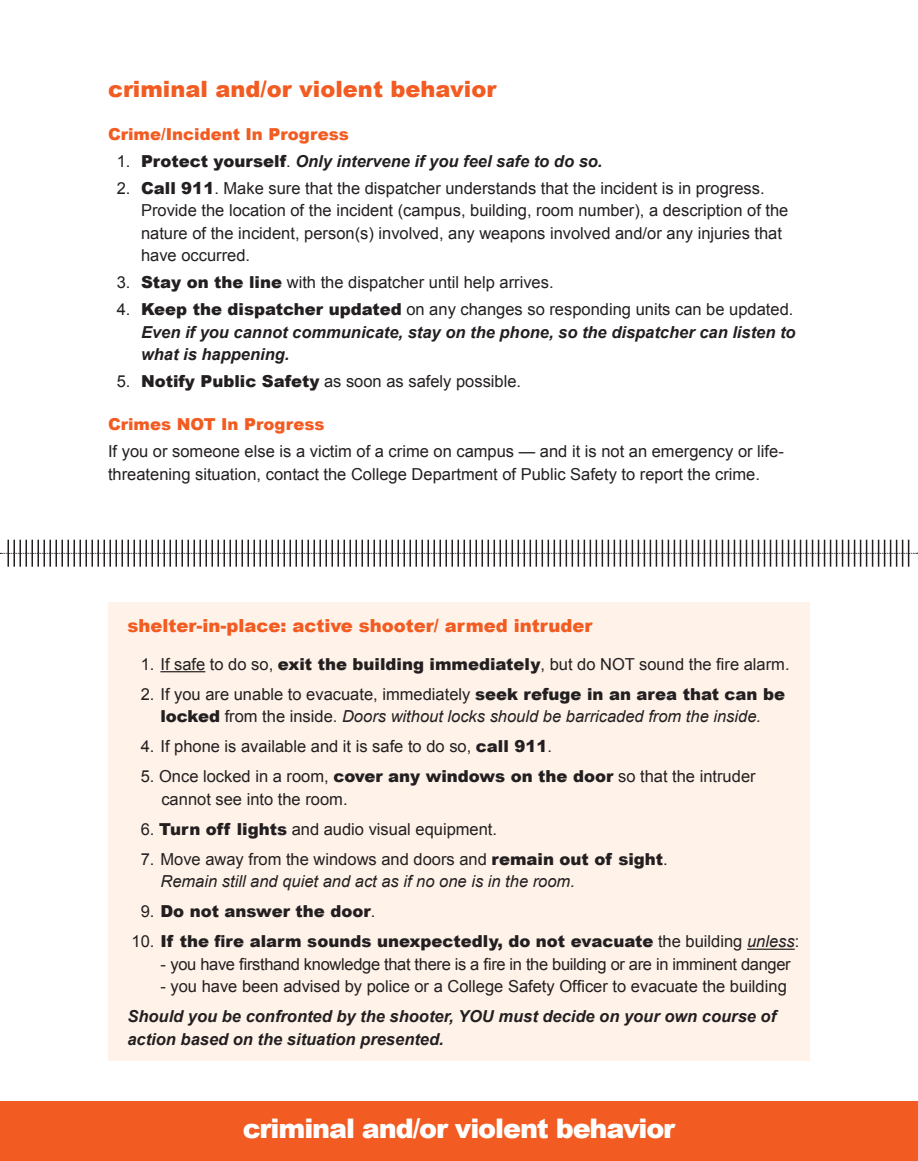
<style>
.page{position:relative;width:918px;height:1161px;background:#fff}
.page>*{position:absolute;margin:0;border:0;box-sizing:border-box;transform-origin:0 0}
.t1{font:900 27px "Arial";letter-spacing:-.04em;color:#fff}
.t2{font:900 22.5px "Arial";color:#f25b21}
.t3{font:900 18px "Arial";color:#f25b21}
.t4{font:16.5px/22.5px "Arial";color:#231f20}
.t5{font:italic 700 16.5px/22.5px "Arial";color:#231f20}
.t6{font:italic 16.5px/22.5px "Arial";color:#231f20}
.t7{font:900 16.5px "Arial";color:#231f20}
.t8{font:16.5px "Arial";letter-spacing:-.02em;color:#231f20}
.t9{font:900 16.5px "Arial";color:#f25b21}
.s1{font-weight:400;font-style:normal}
.s2{font-weight:900;font-style:normal}
.s3{font-weight:900}
.s4{font-style:italic}
.s5{font-style:normal}
.s6{font-weight:400}
.s7{font-weight:400;font-style:italic}
</style>
<div class="page">
<div style="left:0;top:1101px;width:918px;height:60px;background:#f25b21"></div>
<div style="left:108px;top:602px;width:702px;height:459px;background:#fef2e9"></div>
<hr style="left:160px;top:671px;width:45px;height:1px;background:#231f20">
<hr style="left:747px;top:949px;width:48px;height:1px;background:#231f20">
<svg style="left:0;top:540px;width:918px;height:27px"></svg>
<p class="t2" style="left:108px;top:77px;width:390px">criminal and/or violent behavior</p>
<p class="t9" style="left:108px;top:125px;width:243px">Crime/Incident In Progress</p>
<p class="t5" style="left:117px;top:150px;width:487px"><span class="s1">1.</span> <span class="s2">Protect yourself</span><span class="s1">.</span> Only intervene if you feel safe to do so.</p>
<p class="t4" style="left:141px;top:177px;width:649px;text-indent:-24px">2. <span class="s3">Call 911</span>. Make sure that the dispatcher understands that the incident is in progress.<br>Provide the location of the incident (campus, building, room number), a description of the nature of the incident, person(s) involved, any weapons involved and/or any injuries that have occurred.</p>
<p class="t4" style="left:117px;top:271px;width:438px">3. <span class="s3">Stay on the line</span> with the dispatcher until help arrives.</p>
<p class="t5" style="left:141px;top:299px;width:656px;text-indent:-24px"><span class="s1">4.</span> <span class="s2">Keep the dispatcher updated</span> <span class="s1">on any changes so responding units can be updated.<br></span>Even if you cannot communicate, stay on the phone, so the dispatcher can listen to what is happening.</p>
<p class="t4" style="left:117px;top:370px;width:406px">5. <span class="s3">Notify Public Safety</span> as soon as safely possible.</p>
<p class="t9" style="left:108px;top:415px;width:218px">Crimes NOT In Progress</p>
<p class="t4" style="left:108px;top:440px;width:677px">If you or someone else is a victim of a crime on campus — and it is not an emergency or life&shy;threatening situation, contact the College Department of Public Safety to report the crime.</p>
<p class="t3" style="left:127px;top:616px;width:467px">shelter-in-place: active shooter/ armed intruder</p>
<p class="t4" style="left:141px;top:653px;width:650px">1. If safe to do so, <span class="s3">exit the building immediately</span>, but do NOT sound the fire alarm.</p>
<p class="t4" style="left:141px;top:683px;width:646px;text-align:center">2. If you are unable to evacuate, immediately <span class="s3">seek refuge in an area that can be locked</span> from the inside. <span class="s4">Doors without locks should be barricaded from the inside.</span></p>
<p class="t4" style="left:141px;top:736px;width:413px">4. If phone is available and it is safe to do so, <span class="s3">call 911</span>.</p>
<p class="t4" style="left:161px;top:766px;width:596px;text-indent:-21px">5. Once locked in a room, <span class="s3">cover any windows on the door</span> so that the intruder cannot see into the room.</p>
<p class="t4" style="left:141px;top:818px;width:358px">6. <span class="s3">Turn off lights</span> and audio visual equipment.</p>
<p class="t6" style="left:160px;top:848px;width:509px;text-indent:-20px"><span class="s5">7. Move away from the windows and doors and</span> <span class="s2">remain out of sight</span><span class="s5">.<br></span>Remain still and quiet and act as if no one is in the room.</p>
<p class="t7" style="left:141px;top:902px;width:236px"><span class="s6">9.</span> Do not answer the door<span class="s6">.</span></p>
<p class="t7" style="left:132px;top:932px;width:669px"><span class="s6">10.</span> If the fire alarm sounds unexpectedly, do not evacuate <span class="s6">the building</span> <span class="s7">unless</span><span class="s6">:</span></p>
<p class="t8" style="left:160px;top:953px;width:632px">- you have firsthand knowledge that there is a fire in the building or are in imminent danger</p>
<p class="t4" style="left:160px;top:976px;width:628px">- you have been advised by police or a College Safety Officer to evacuate the building</p>
<p class="t5" style="left:127px;top:1006px;width:650px">Should you be confronted by the shooter, YOU must decide on your own course of action based on the situation presented.</p>
<p class="t1" style="left:243px;top:1114px;width:434px">criminal and/or violent behavior</p>
</div>
